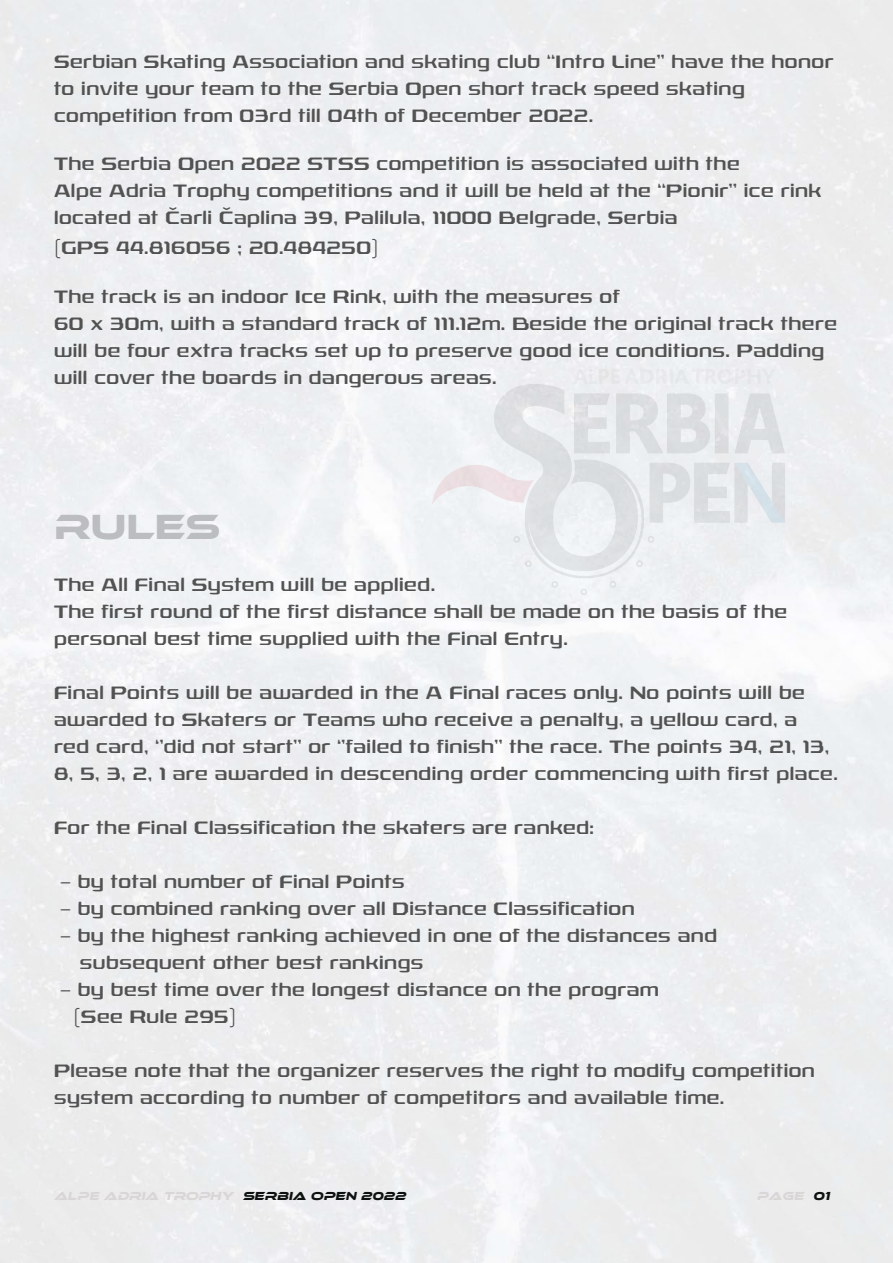
<style>
.page{position:relative;width:893px;height:1263px;background:#fff}
.page>*{position:absolute;margin:0;border:0;box-sizing:border-box;transform-origin:0 0}
.t1{font:36px "Ethnocentric Rg";color:#bcbdc0}
.t2{font:18px/27px "Rexlia Rg";letter-spacing:.03em;color:#515251}
.t3{font:italic 12px "Ethnocentric Rg";color:#d9d7d6}
.s1{color:#0d1110}
</style>
<div class="page">
<img style="left:432px;top:363px;width:356px;height:235px">
<p class="t2" style="left:54px;top:48px;width:781px">Serbian Skating Association and skating club ‘‘Intro Line’’ have the honor to invite your team to the Serbia Open short track speed skating</p>
<p class="t2" style="left:54px;top:102px;width:541px">competition from 03rd till 04th of December 2022.</p>
<p class="t2" style="left:54px;top:150px;width:687px">The Serbia Open 2022 STSS competition is associated with the</p>
<p class="t2" style="left:54px;top:177px;width:769px">Alpe Adria Trophy competitions and it will be held at the ‘‘Pionir’’ ice rink</p>
<p class="t2" style="left:54px;top:204px;width:625px">located at Čarli Čaplina 39, Palilula, 11000 Belgrade, Serbia</p>
<p class="t2" style="left:54px;top:234px;width:326px">(GPS 44.816056 ; 20.484250)</p>
<p class="t2" style="left:54px;top:283px;width:567px">The track is an indoor Ice Rink, with the measures of</p>
<p class="t2" style="left:54px;top:310px;width:784px">60 x 30m, with a standard track of 111.12m. Beside the original track there will be four extra tracks set up to preserve good ice conditions. Padding will cover the boards in dangerous areas.</p>
<p class="t1" style="left:54px;top:505px;width:168px">RULES</p>
<p class="t2" style="left:54px;top:571px;width:383px">The All Final System will be applied.</p>
<p class="t2" style="left:54px;top:598px;width:735px">The first round of the first distance shall be made on the basis of the</p>
<p class="t2" style="left:54px;top:625px;width:515px">personal best time supplied with the Final Entry.</p>
<p class="t2" style="left:54px;top:679px;width:785px">Final Points will be awarded in the A Final races only. No points will be awarded to Skaters or Teams who receive a penalty, a yellow card, a<br>red card, ‘’did not start’’ or ‘’failed to finish’’ the race. The points 34, 21, 13, 8, 5, 3, 2, 1 are awarded in descending order commencing with first place.</p>
<p class="t2" style="left:54px;top:814px;width:541px">For the Final Classification the skaters are ranked:</p>
<p class="t2" style="left:60px;top:868px;width:346px">– by total number of Final Points</p>
<p class="t2" style="left:60px;top:895px;width:576px">– by combined ranking over all Distance Classification</p>
<p class="t2" style="left:60px;top:922px;width:658px">– by the highest ranking achieved in one of the distances and</p>
<p class="t2" style="left:80px;top:949px;width:345px">subsequent other best rankings</p>
<p class="t2" style="left:60px;top:976px;width:600px">– by best time over the longest distance on the program</p>
<p class="t2" style="left:73px;top:1003px;width:164px">(See Rule 295)</p>
<p class="t2" style="left:54px;top:1057px;width:762px">Please note that the organizer reserves the right to modify competition system according to number of competitors and available time.</p>
<p class="t3" style="left:54px;top:1189px;width:353px">ALPE ADRIA TROPHY <span class="s1">SERBIA OPEN 2022</span></p>
<p class="t3" style="left:757px;top:1189px;width:74px">page <span class="s1">01</span></p>
</div>
